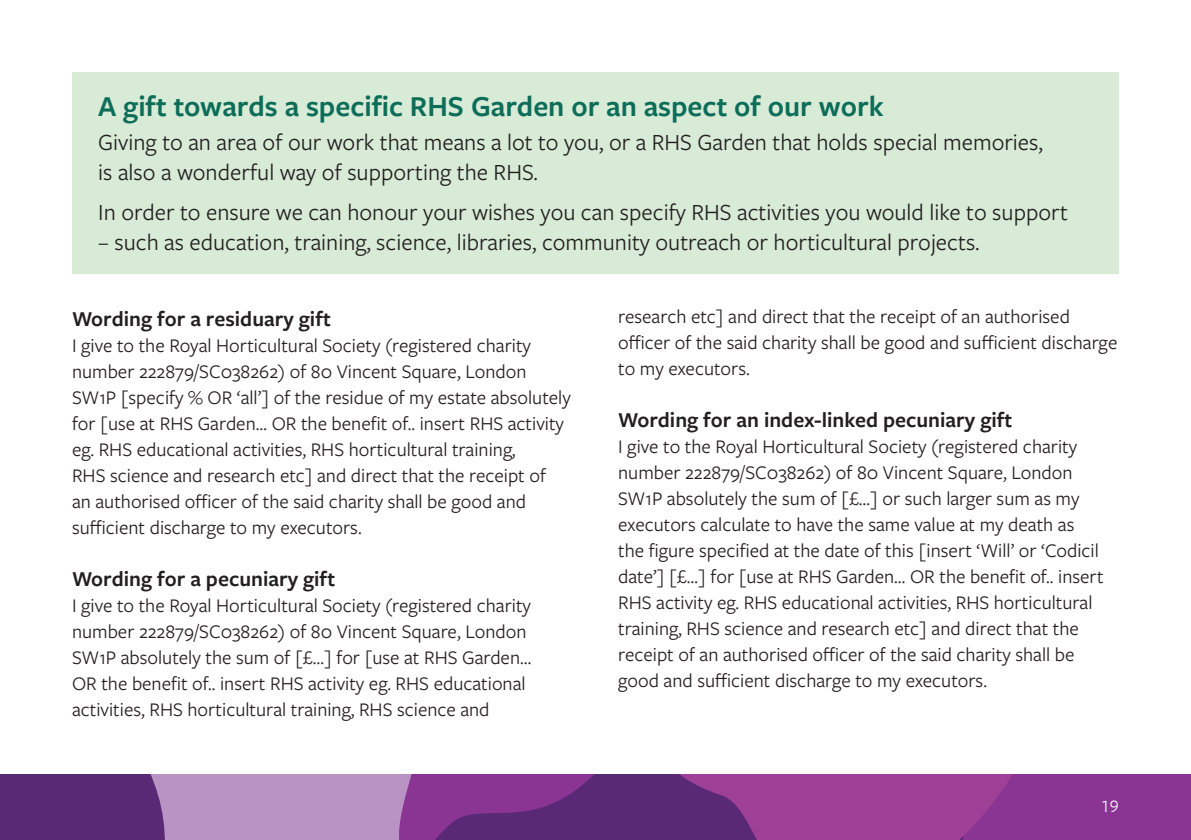
<style>
.page{position:relative;width:1191px;height:840px;background:#fff}
.page>*{position:absolute;margin:0;border:0;box-sizing:border-box;transform-origin:0 0}
.t1{font:600 30px "Freight Sans Pro";color:#0c6d59}
.t2{font:24px/30px "Freight Sans Pro";color:#231f20}
.t3{font:600 22px "Freight Sans Pro";color:#231f20}
.t4{font:20px/26px "Freight Sans Pro";color:#231f20}
.t5{font:18px "Freight Sans Pro";color:#fff}
</style>
<div class="page">
<div style="left:181px;top:774px;width:183px;height:65px;background:#b893c4"></div>
<svg style="left:364px;top:774px;width:827px;height:65px;background:#86398f"></svg>
<svg style="left:0;top:774px;width:181px;height:65px;background:#64357f"></svg>
<div style="left:72px;top:72px;width:1047px;height:202px;background:#d8ebd7"></div>
<h1 class="t1" style="left:98px;top:86px;width:787px">A gift towards a specific RHS Garden or an aspect of our work</h1>
<p class="t2" style="left:98px;top:126px;width:946px">Giving to an area of our work that means a lot to you, or a RHS Garden that holds special memories, is also a wonderful way of supporting the RHS.</p>
<p class="t2" style="left:98px;top:196px;width:971px">In order to ensure we can honour your wishes you can specify RHS activities you would like to support</p>
<p class="t2" style="left:98px;top:226px;width:883px">– such as education, training, science, libraries, community outreach or horticultural projects.</p>
<p class="t3" style="left:72px;top:303px;width:260px">Wording for a residuary gift</p>
<p class="t4" style="left:72px;top:331px;width:500px">I give to the Royal Horticultural Society (registered charity number 222879/SC038262) of 80 Vincent Square, London SW1P [specify % OR ‘all’] of the residue of my estate absolutely for [use at RHS Garden… OR the benefit of.. insert RHS activity eg. RHS educational activities, RHS horticultural training,<br>RHS science and research etc] and direct that the receipt of<br>an authorised officer of the said charity shall be good and sufficient discharge to my executors.</p>
<p class="t3" style="left:72px;top:563px;width:265px">Wording for a pecuniary gift</p>
<p class="t4" style="left:72px;top:591px;width:461px">I give to the Royal Horticultural Society (registered charity number 222879/SC038262) of 80 Vincent Square, London SW1P absolutely the sum of [£…] for [use at RHS Garden… OR the benefit of.. insert RHS activity eg. RHS educational activities, RHS horticultural training, RHS science and</p>
<p class="t4" style="left:618px;top:302px;width:501px">research etc] and direct that the receipt of an authorised officer of the said charity shall be good and sufficient discharge to my executors.</p>
<p class="t3" style="left:618px;top:405px;width:396px">Wording for an index-linked pecuniary gift</p>
<p class="t4" style="left:618px;top:432px;width:487px">I give to the Royal Horticultural Society (registered charity number 222879/SC038262) of 80 Vincent Square, London SW1P absolutely the sum of [£…] or such larger sum as my executors calculate to have the same value at my death as the figure specified at the date of this [insert ‘Will’ or ‘Codicil date’] [£…] for [use at RHS Garden… OR the benefit of.. insert RHS activity eg. RHS educational activities, RHS horticultural training, RHS science and research etc] and direct that the receipt of an authorised officer of the said charity shall be good and sufficient discharge to my executors.</p>
<p class="t5" style="left:1101px;top:793px;width:19px">19</p>
</div>
